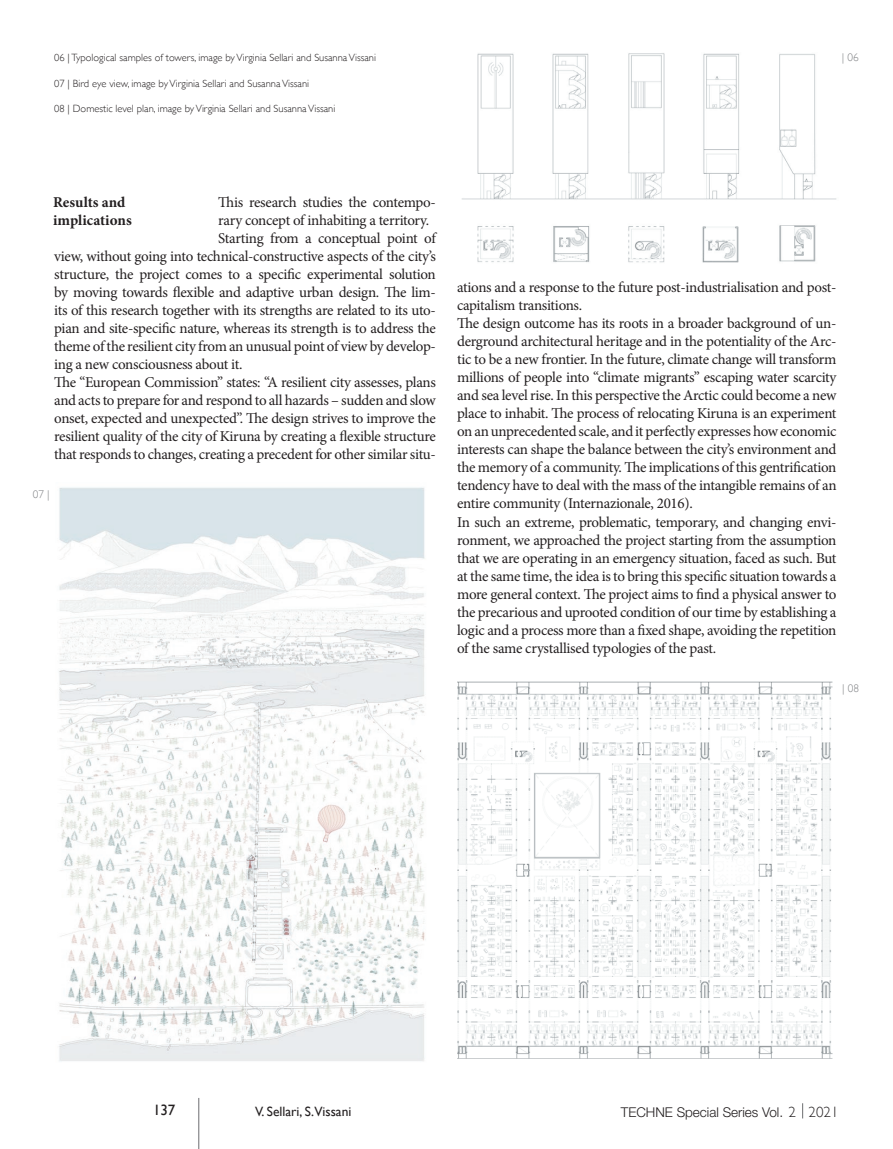
<style>
.page{position:relative;width:893px;height:1149px;background:#fff}
.page>*{position:absolute;margin:0;border:0;box-sizing:border-box;transform-origin:0 0}
.t1{font:15px/18px "Minion Pro";letter-spacing:-.02em;color:#231f20}
.t2{font:700 15px/18px "Minion Pro";color:#231f20}
.t3{font:15px "Gill Sans";color:#231f20}
.t4{font:300 13.5px "Helvetica Neue LT Std";color:#231f20}
.t5{font:13.5px "Gill Sans";color:#231f20}
.t6{font:300 11.25px "Gill Sans";color:#808285}
.t7{font:300 10.5px "Gill Sans";color:#231f20}
.s1{font-family:"Gill Sans";font-size:15px}
</style>
<div class="page">
<hr style="left:198px;top:1097px;width:1px;height:51px;background:#6c6d70">
<svg style="left:802px;top:1103px;width:1px;height:15px"></svg>
<img style="left:462px;top:53px;width:375px;height:210px">
<img style="left:59px;top:487px;width:366px;height:574px">
<img style="left:457px;top:681px;width:375px;height:378px">
<p class="t7" style="left:54px;top:49px;width:323px">06 | Typological samples of towers, image by Virginia Sellari and Susanna Vissani</p>
<p class="t7" style="left:54px;top:75px;width:257px">07 | Bird eye view, image by Virginia Sellari and Susanna Vissani</p>
<p class="t7" style="left:54px;top:100px;width:283px">08 | Domestic level plan, image by Virginia Sellari and Susanna Vissani</p>
<p class="t6" style="left:842px;top:48px;width:18px">| 06</p>
<p class="t1" style="left:218px;top:193px;width:219px">This research studies the contempo-</p>
<p class="t1" style="left:218px;top:211px;width:212px">rary concept of inhabiting a territory.</p>
<p class="t1" style="left:218px;top:229px;width:219px">Starting from a conceptual point of</p>
<p class="t1" style="left:54px;top:247px;width:383px">view, without going into technical-constructive aspects of the city’s</p>
<p class="t1" style="left:54px;top:265px;width:383px">structure, the project comes to a specific experimental solution</p>
<p class="t1" style="left:54px;top:283px;width:383px">by moving towards flexible and adaptive urban design. The lim-</p>
<p class="t1" style="left:54px;top:301px;width:383px">its of this research together with its strengths are related to its uto-</p>
<p class="t1" style="left:54px;top:319px;width:383px">pian and site-specific nature, whereas its strength is to address the</p>
<p class="t1" style="left:54px;top:337px;width:383px">theme of the resilient city from an unusual point of view by develop-</p>
<p class="t1" style="left:54px;top:355px;width:190px">ing a new consciousness about it.</p>
<p class="t1" style="left:54px;top:373px;width:383px">The “European Commission” states: “A resilient city assesses, plans</p>
<p class="t1" style="left:54px;top:391px;width:383px">and acts to prepare for and respond to all hazards – sudden and slow</p>
<p class="t1" style="left:54px;top:409px;width:383px">onset, expected and unexpected”. The design strives to improve the</p>
<p class="t1" style="left:54px;top:427px;width:383px">resilient quality of the city of Kiruna by creating a flexible structure</p>
<p class="t1" style="left:54px;top:445px;width:383px">that responds to changes, creating a precedent for other similar situ-</p>
<p class="t2" style="left:53px;top:193px;width:80px">Results and implications</p>
<p class="t6" style="left:33px;top:485px;width:18px">07 |</p>
<p class="t1" style="left:457px;top:278px;width:381px">ations and a response to the future post-industrialisation and post&shy;capitalism transitions.<br>The design outcome has its roots in a broader background of un&shy;derground architectural heritage and in the potentiality of the Arc&shy;tic to be a new frontier. In the future, climate change will transform millions of people into “climate migrants” escaping water scarcity and sea level rise. In this perspective the Arctic could become a new place to inhabit. The process of relocating Kiruna is an experiment on an unprecedented scale, and it perfectly expresses how economic interests can shape the balance between the city’s environment and the memory of a community. The implications of this gentrification tendency have to deal with the mass of the intangible remains of an entire community (Internazionale, 2016).<br>In such an extreme, problematic, temporary, and changing envi&shy;ronment, we approached the project starting from the assumption that we are operating in an emergency situation, faced as such. But at the same time, the idea is to bring this specific situation towards a more general context. The project aims to find a physical answer to the precarious and uprooted condition of our time by establishing a logic and a process more than a fixed shape, avoiding the repetition of the same crystallised typologies of the past.</p>
<p class="t6" style="left:842px;top:678px;width:18px">| 08</p>
<p class="t3" style="left:153px;top:1100px;width:24px">137</p>
<p class="t5" style="left:255px;top:1102px;width:98px">V. Sellari, S.Vissani</p>
<p class="t4" style="left:621px;top:1103px;width:219px">TECHNE Special Series Vol. <span class="s1">2 2021</span></p>
</div>
